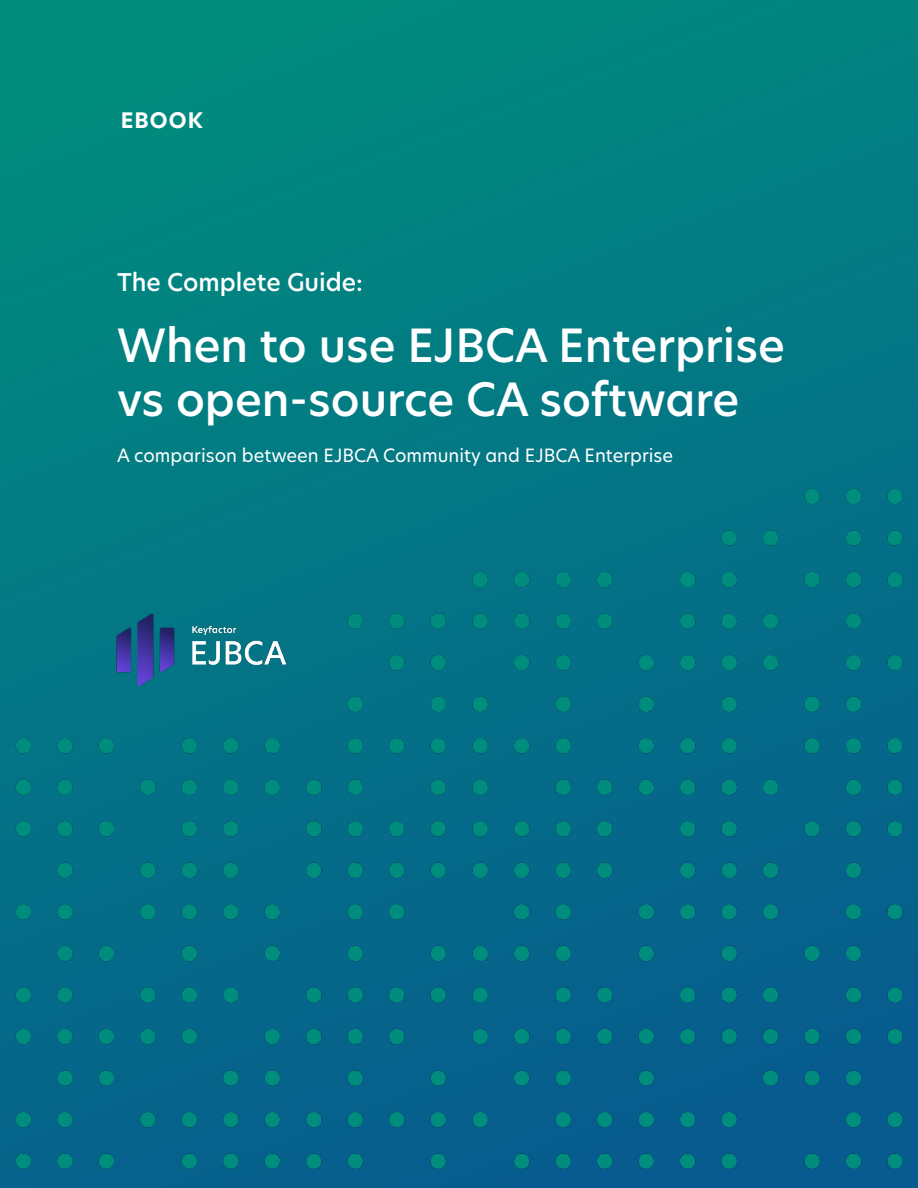
<style>
.page{position:relative;width:918px;height:1188px;background:#028181}
.page>*{position:absolute;margin:0;border:0;box-sizing:border-box;transform-origin:0 0}
.t1{font:500 45px/54px "Hero New";color:#fff}
.t2{font:500 24px "Hero New";color:#fff}
.t3{font:700 21px "Hero New";letter-spacing:.05em;color:#fff}
.t4{font:18px "Hero New";color:#fff}
</style>
<div class="page">
<img style="left:0;top:480px;width:918px;height:708px">
<img style="left:116px;top:614px;width:170px;height:72px">
<h4 class="t3" style="left:121px;top:106px;width:83px">EBOOK</h4>
<h3 class="t2" style="left:117px;top:266px;width:247px">The Complete Guide:</h3>
<h1 class="t1" style="left:117px;top:318px;width:669px">When to use EJBCA Enterprise vs open-source CA software</h1>
<h4 class="t4" style="left:117px;top:443px;width:558px">A comparison between EJBCA Community and EJBCA Enterprise</h4>
</div>
